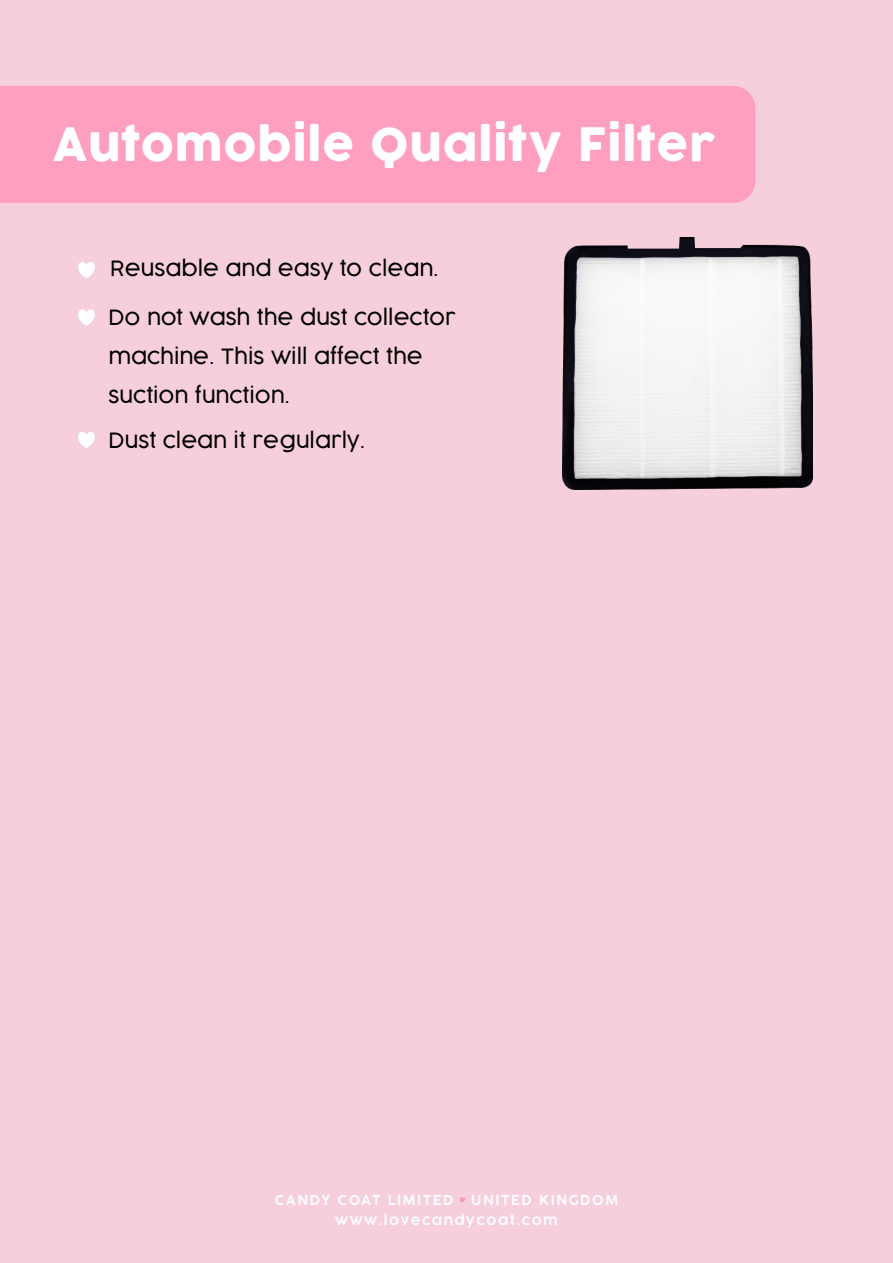
<style>
.page{position:relative;width:893px;height:1263px;background:#f6cfda}
.page>*{position:absolute;margin:0;border:0;box-sizing:border-box;transform-origin:0 0}
.t1{font:45px "Cocogoose";letter-spacing:.02em;color:#fff}
.t2{font:300 21px/39px "Cocogoose";color:#000}
.t3{font:600 13.5px/20px "COCOGOOSE";letter-spacing:.11em;color:#fff;text-align:center}
</style>
<div class="page">
<svg style="left:459px;top:1197px;width:6px;height:5px"></svg>
<svg style="left:78px;top:262px;width:17px;height:16px"></svg>
<svg style="left:78px;top:309px;width:17px;height:17px"></svg>
<svg style="left:78px;top:431px;width:17px;height:17px"></svg>
<div style="left:0;top:86px;width:755px;height:117px;background:#ff9fbe"></div>
<img style="left:562px;top:238px;width:250px;height:252px">
<h1 class="t1" style="left:53px;top:114px;width:664px">Automobile Quality Filter</h1>
<p class="t2" style="left:110px;top:249px;width:330px">Reusable and easy to clean.</p>
<p class="t2" style="left:108px;top:298px;width:349px">Do not wash the dust collector machine. This will affect the suction function.</p>
<p class="t2" style="left:108px;top:420px;width:258px">Dust clean it regularly.</p>
<p class="t3" style="left:275px;top:1190px;width:345px">CANDY COAT LIMITED • UNITED KINGDOM www.lovecandycoat.com</p>
</div>
